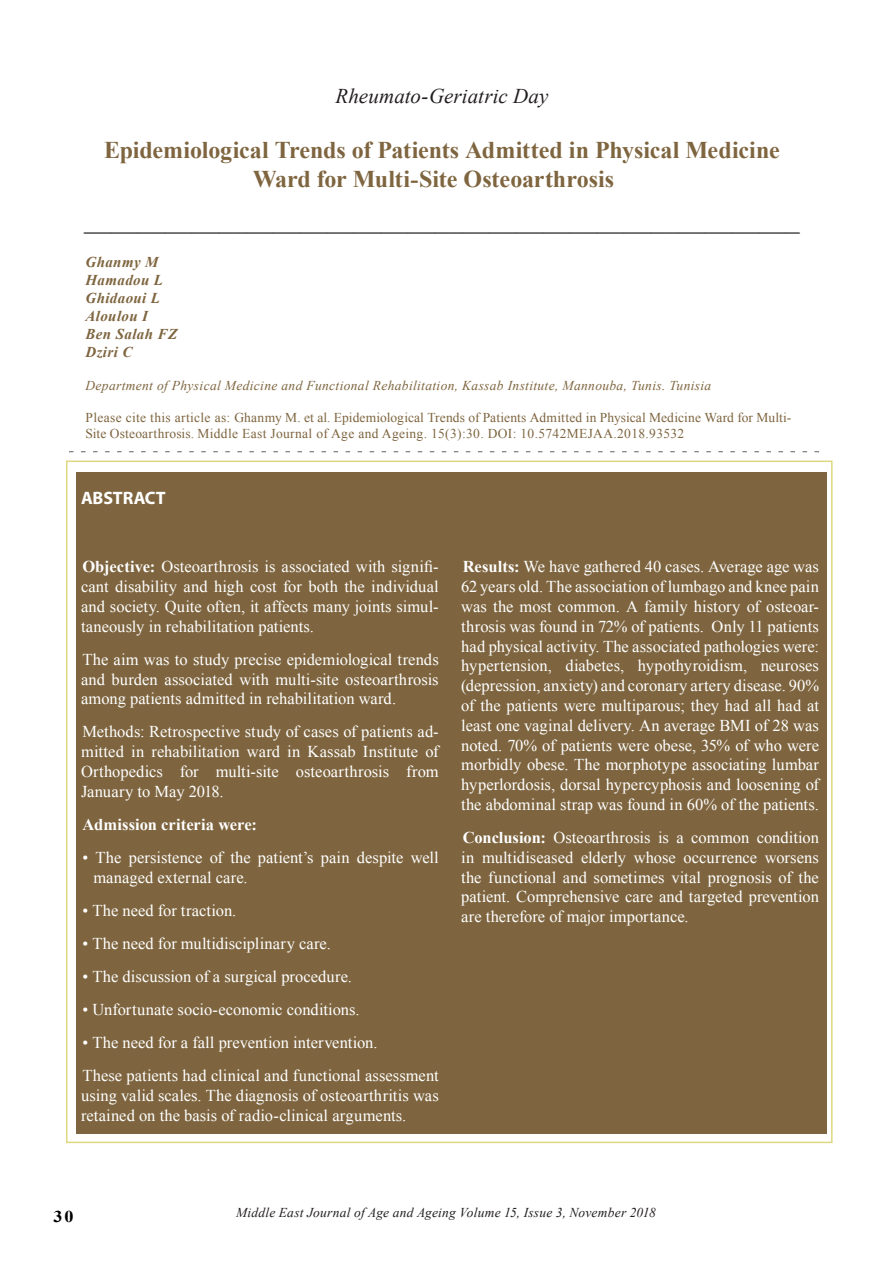
<style>
.page{position:relative;width:893px;height:1263px;background:#fff}
.page>*{position:absolute;margin:0;border:0;box-sizing:border-box;transform-origin:0 0}
.mejaa-contents{font:700 27px "Times New Roman";color:#616161}
.mejaa-contents-2{font:700 24px/28.8px "Times New Roman";letter-spacing:-.005em;color:#7e653f}
.mejaa-contents-3{font:italic 21px "Times New Roman";letter-spacing:.005em;color:#231f20}
.mejaa_subheading{font:700 18px "Myriad";letter-spacing:-.005em;color:#fff}
.mejaa_subheading-2{font:16.5px/19.8px "Times New Roman";color:#fff;text-align:justify}
.t1{font:italic 16.5px "Times New Roman";color:#000}
.mejaa_subheading-3{font:700 16.5px "Times New Roman";color:#fff}
.t2{font:700 16.5px "Times New Roman";color:#000;scale:1.1 1}
.Author{font:italic 700 15px/18px "Times New Roman";letter-spacing:.025em;color:#7e653f}
.Author-2{font:13.5px/16.2px "Times New Roman";letter-spacing:.025em;color:#7e653f}
.Author-3{font:italic 13.5px "Times New Roman";letter-spacing:.025em;color:#7e653f}
.mejaa_table___figure{font:italic 13.5px "Times New Roman";letter-spacing:.015em;color:#231f20}
.s1{font-weight:700}
</style>
<div class="page">
<svg style="left:69px;top:451px;width:750px;height:1px"></svg>
<div style="left:76px;top:473px;width:750px;height:661px;background:#7e653f"></div>
<p class="mejaa-contents-3" style="left:335px;top:82px;width:215px">Rheumato-Geriatric Day</p>
<p class="mejaa-contents-2" style="left:253px;top:135px;width:528px;text-indent:-149px">Epidemiological Trends of Patients Admitted in Physical Medicine<br>Ward for Multi-Site Osteoarthrosis</p>
<p class="mejaa-contents" style="left:84px;top:200px;width:717px">_____________________________________________________</p>
<p class="Author" style="left:86px;top:253px;width:93px">Ghanmy M<br>Hamadou L<br>Ghidaoui L<br>Aloulou I<br>Ben Salah FZ<br>Dziri C</p>
<p class="Author-3" style="left:86px;top:376px;width:627px">Department of Physical Medicine and Functional Rehabilitation, Kassab Institute, Mannouba, Tunis. Tunisia</p>
<p class="Author-2" style="left:86px;top:409px;width:707px">Please cite this article as: Ghanmy M. et al. Epidemiological Trends of Patients Admitted in Physical Medicine Ward for Multi-<br>Site Osteoarthrosis. Middle East Journal of Age and Ageing. 15(3):30. DOI: 10.5742MEJAA.2018.93532</p>
<p class="mejaa_subheading" style="left:81px;top:489px;width:86px">ABSTRACT</p>
<p class="mejaa_subheading-2" style="left:81px;top:556px;width:359px"><span class="s1">Objective:</span> Osteoarthrosis is associated with signifi&shy;cant disability and high cost for both the individual and society. Quite often, it affects many joints simul&shy;taneously in rehabilitation patients.</p>
<p class="mejaa_subheading-2" style="left:81px;top:649px;width:359px">The aim was to study precise epidemiological trends and burden associated with multi-site osteoarthrosis among patients admitted in rehabilitation ward.</p>
<p class="mejaa_subheading-2" style="left:81px;top:722px;width:359px">Methods: Retrospective study of cases of patients ad&shy;mitted in rehabilitation ward in Kassab Institute of Orthopedics for multi-site osteoarthrosis from January to May 2018.</p>
<p class="mejaa_subheading-3" style="left:82px;top:813px;width:176px">Admission criteria were:</p>
<p class="mejaa_subheading-2" style="left:93px;top:847px;width:347px;text-indent:-11px">• The persistence of the patient’s pain despite well managed external care.</p>
<p class="mejaa_subheading-2" style="left:82px;top:900px;width:155px">• The need for traction.</p>
<p class="mejaa_subheading-2" style="left:82px;top:933px;width:250px">• The need for multidisciplinary care.</p>
<p class="mejaa_subheading-2" style="left:82px;top:966px;width:271px">• The discussion of a surgical procedure.</p>
<p class="mejaa_subheading-2" style="left:82px;top:999px;width:279px">• Unfortunate socio-economic conditions.</p>
<p class="mejaa_subheading-2" style="left:82px;top:1032px;width:297px">• The need for a fall prevention intervention.</p>
<p class="mejaa_subheading-2" style="left:81px;top:1065px;width:359px">These patients had clinical and functional assessment using valid scales. The diagnosis of osteoarthritis was retained on the basis of radio-clinical arguments.</p>
<p class="mejaa_subheading-2" style="left:461px;top:557px;width:359px"><span class="s1">Results:</span> We have gathered 40 cases. Average age was 62 years old. The association of lumbago and knee pain was the most common. A family history of osteoar&shy;throsis was found in 72% of patients. Only 11 patients had physical activity. The associated pathologies were: hypertension, diabetes, hypothyroidism, neuroses (depression, anxiety) and coronary artery disease. 90% of the patients were multiparous; they had all had at least one vaginal delivery. An average BMI of 28 was noted. 70% of patients were obese, 35% of who were morbidly obese. The morphotype associating lumbar hyperlordosis, dorsal hypercyphosis and loosening of the abdominal strap was found in 60% of the patients.</p>
<p class="mejaa_subheading-2" style="left:461px;top:827px;width:359px"><span class="s1">Conclusion:</span> Osteoarthrosis is a common condition in multidiseased elderly whose occurrence worsens the functional and sometimes vital prognosis of the patient. Comprehensive care and targeted prevention are therefore of major importance.</p>
<p class="mejaa_table___figure" style="left:236px;top:1203px;width:421px">Middle East Journal of Age and Ageing Volume 15, Issue 3, November 2018</p>
<p class="t2" style="left:54px;top:1205px;width:20px">30</p>
<p class="t1" style="left:247px;top:1205px;width:425px">Middle East Journal of Age and Ageing 2009; Volume 6, Issue 5</p>
</div>
